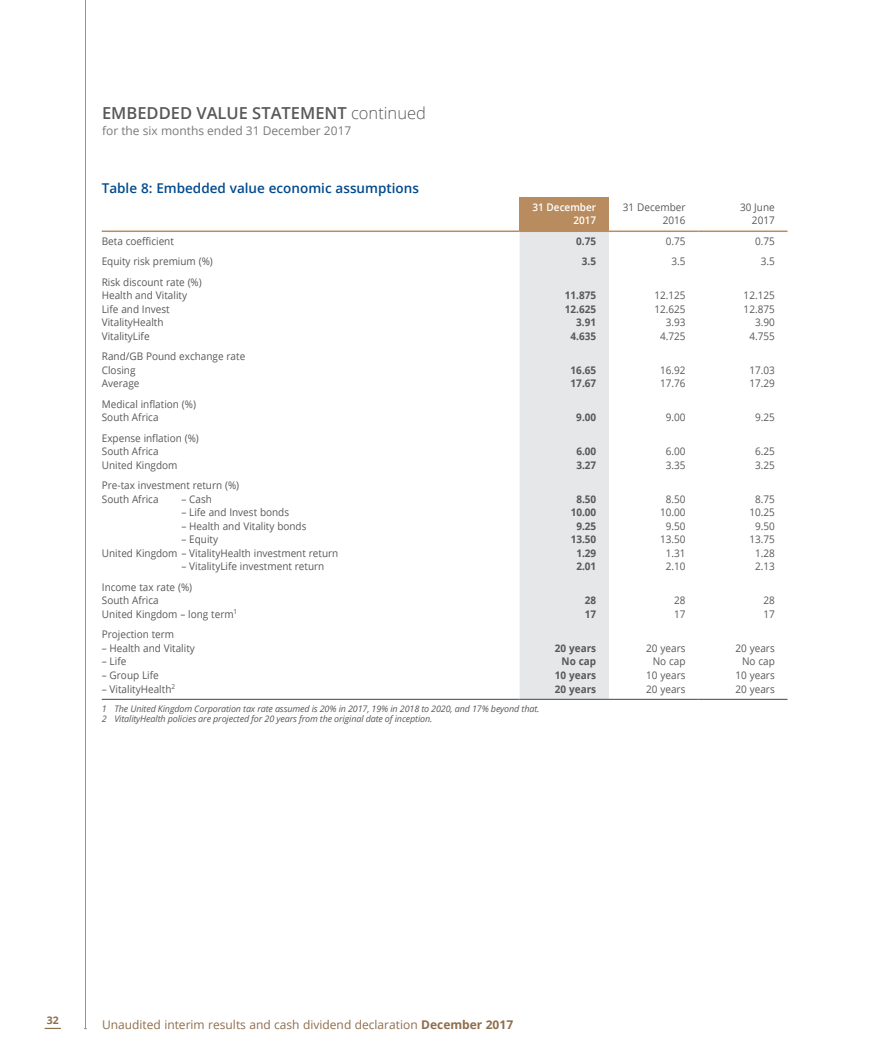
<style>
.page{position:relative;width:893px;height:1063px;background:#fff}
.page>*{position:absolute;margin:0;border:0;box-sizing:border-box;transform-origin:0 0}
.t1{font:600 16.5px "Open Sans";color:#57585a}
.t2{font:600 13.5px "Open Sans";color:#004a8d}
.t3{font:12px "Open Sans";color:#8f6e4c}
.t4{font:12px "Open Sans";color:#787a7d}
.t5{font:10.5px/13.5px "Open Sans";color:#57585a;scale:.95 1}
.t6{font:700 10.5px "Open Sans";color:#57585a;scale:.95 1}
.t7{font:600 10.5px/13.5px "Open Sans";color:#fff;text-align:right;scale:.95 1}
.t8{font:700 10.5px "Open Sans";color:#8f6e4c}
.t9{font:italic 9px/10.5px "Open Sans";letter-spacing:-.015em;color:#57585a}
.s1{font-weight:300}
.s2{font-weight:700}
</style>
<div class="page">
<div style="left:520px;top:197px;width:89px;height:34px;background:#b98c5f"></div>
<div style="left:520px;top:232px;width:89px;height:467px;background:#e6e7e9"></div>
<hr style="left:102px;top:699px;width:418px;height:1px;background:#57585a">
<hr style="left:520px;top:699px;width:89px;height:1px;background:#57585a">
<hr style="left:609px;top:699px;width:89px;height:1px;background:#57585a">
<hr style="left:698px;top:699px;width:89px;height:1px;background:#57585a">
<hr style="left:102px;top:231px;width:418px;height:1px;background:#b98c5f">
<hr style="left:520px;top:231px;width:89px;height:1px;background:#b98c5f">
<hr style="left:609px;top:231px;width:89px;height:1px;background:#b98c5f">
<hr style="left:698px;top:231px;width:89px;height:1px;background:#b98c5f">
<svg style="left:45px;top:1028px;width:16px;height:1px"></svg>
<hr style="left:85px;top:0;width:1px;height:1029px;background:#939598">
<h1 class="t1" style="left:102px;top:102px;width:325px">EMBEDDED VALUE STATEMENT <span class="s1">continued</span></h1>
<p class="t4" style="left:102px;top:123px;width:251px">for the six months ended 31 December 2017</p>
<p class="t2" style="left:102px;top:179px;width:319px">Table 8: Embedded value economic assumptions</p>
<p class="t7" style="left:532px;top:200px;width:69px">31 December<br>2017</p>
<p class="t5" style="left:623px;top:200px;width:67px;text-align:right">31 December<br>2016</p>
<p class="t5" style="left:740px;top:200px;width:38px;text-align:right">30 June<br>2017</p>
<p class="t5" style="left:102px;top:234px;width:77px">Beta coefficient</p>
<p class="t6" style="left:576px;top:234px;width:22px">0.75</p>
<p class="t5" style="left:666px;top:234px;width:22px">0.75</p>
<p class="t5" style="left:755px;top:234px;width:22px">0.75</p>
<p class="t5" style="left:102px;top:254px;width:118px">Equity risk premium (%)</p>
<p class="t6" style="left:582px;top:254px;width:16px">3.5</p>
<p class="t5" style="left:671px;top:254px;width:16px">3.5</p>
<p class="t5" style="left:761px;top:254px;width:16px">3.5</p>
<p class="t5" style="left:102px;top:275px;width:107px">Risk discount rate (%)<br>Health and Vitality</p>
<p class="t6" style="left:565px;top:288px;width:34px">11.875</p>
<p class="t5" style="left:654px;top:288px;width:34px">12.125</p>
<p class="t5" style="left:744px;top:288px;width:34px">12.125</p>
<p class="t5" style="left:102px;top:302px;width:73px">Life and Invest</p>
<p class="t6" style="left:565px;top:301px;width:34px">12.625</p>
<p class="t5" style="left:654px;top:302px;width:34px">12.625</p>
<p class="t5" style="left:744px;top:302px;width:34px">12.875</p>
<p class="t5" style="left:102px;top:315px;width:67px">VitalityHealth</p>
<p class="t6" style="left:576px;top:315px;width:22px">3.91</p>
<p class="t5" style="left:666px;top:315px;width:22px">3.93</p>
<p class="t5" style="left:755px;top:315px;width:22px">3.90</p>
<p class="t5" style="left:102px;top:329px;width:52px">VitalityLife</p>
<p class="t6" style="left:571px;top:329px;width:28px">4.635</p>
<p class="t5" style="left:660px;top:329px;width:28px">4.725</p>
<p class="t5" style="left:749px;top:329px;width:28px">4.755</p>
<p class="t5" style="left:102px;top:349px;width:152px">Rand/GB Pound exchange rate<br>Closing</p>
<p class="t6" style="left:571px;top:363px;width:28px">16.65</p>
<p class="t5" style="left:660px;top:363px;width:28px">16.92</p>
<p class="t5" style="left:749px;top:363px;width:28px">17.03</p>
<p class="t5" style="left:102px;top:376px;width:41px">Average</p>
<p class="t6" style="left:571px;top:376px;width:28px">17.67</p>
<p class="t5" style="left:660px;top:376px;width:28px">17.76</p>
<p class="t5" style="left:749px;top:376px;width:28px">17.29</p>
<p class="t5" style="left:102px;top:397px;width:101px">Medical inflation (%)<br>South Africa</p>
<p class="t6" style="left:576px;top:410px;width:22px">9.00</p>
<p class="t5" style="left:666px;top:410px;width:22px">9.00</p>
<p class="t5" style="left:755px;top:410px;width:22px">9.25</p>
<p class="t5" style="left:102px;top:431px;width:104px">Expense inflation (%)<br>South Africa</p>
<p class="t6" style="left:576px;top:444px;width:22px">6.00</p>
<p class="t5" style="left:666px;top:444px;width:22px">6.00</p>
<p class="t5" style="left:755px;top:444px;width:22px">6.25</p>
<p class="t5" style="left:102px;top:458px;width:81px">United Kingdom</p>
<p class="t6" style="left:576px;top:458px;width:22px">3.27</p>
<p class="t5" style="left:666px;top:458px;width:22px">3.35</p>
<p class="t5" style="left:755px;top:458px;width:22px">3.25</p>
<p class="t5" style="left:102px;top:478px;width:146px">Pre-tax investment return (%)<br>South Africa</p>
<p class="t5" style="left:181px;top:492px;width:34px">– Cash</p>
<p class="t6" style="left:576px;top:491px;width:22px">8.50</p>
<p class="t5" style="left:666px;top:492px;width:22px">8.50</p>
<p class="t5" style="left:755px;top:492px;width:22px">8.75</p>
<p class="t5" style="left:181px;top:505px;width:115px">– Life and Invest bonds</p>
<p class="t6" style="left:571px;top:505px;width:28px">10.00</p>
<p class="t5" style="left:660px;top:505px;width:28px">10.00</p>
<p class="t5" style="left:749px;top:505px;width:28px">10.25</p>
<p class="t5" style="left:181px;top:519px;width:133px">– Health and Vitality bonds</p>
<p class="t6" style="left:576px;top:519px;width:22px">9.25</p>
<p class="t5" style="left:666px;top:519px;width:22px">9.50</p>
<p class="t5" style="left:755px;top:519px;width:22px">9.50</p>
<p class="t5" style="left:181px;top:533px;width:40px">– Equity</p>
<p class="t6" style="left:571px;top:532px;width:28px">13.50</p>
<p class="t5" style="left:660px;top:533px;width:28px">13.50</p>
<p class="t5" style="left:749px;top:533px;width:28px">13.75</p>
<p class="t5" style="left:102px;top:546px;width:250px">United Kingdom – VitalityHealth investment return</p>
<p class="t6" style="left:576px;top:546px;width:22px">1.29</p>
<p class="t5" style="left:666px;top:546px;width:22px">1.31</p>
<p class="t5" style="left:755px;top:546px;width:22px">1.28</p>
<p class="t5" style="left:181px;top:560px;width:152px">– VitalityLife investment return</p>
<p class="t6" style="left:576px;top:559px;width:22px">2.01</p>
<p class="t5" style="left:666px;top:560px;width:22px">2.10</p>
<p class="t5" style="left:755px;top:560px;width:22px">2.13</p>
<p class="t5" style="left:102px;top:580px;width:96px">Income tax rate (%)<br>South Africa</p>
<p class="t6" style="left:585px;top:593px;width:13px">28</p>
<p class="t5" style="left:674px;top:594px;width:14px">28</p>
<p class="t5" style="left:763px;top:594px;width:14px">28</p>
<p class="t5" style="left:102px;top:607px;width:144px">United Kingdom – long term<sup>1</sup></p>
<p class="t6" style="left:585px;top:607px;width:13px">17</p>
<p class="t5" style="left:674px;top:607px;width:14px">17</p>
<p class="t5" style="left:763px;top:607px;width:14px">17</p>
<p class="t5" style="left:102px;top:627px;width:78px">Projection term</p>
<p class="t5" style="left:102px;top:641px;width:100px">– Health and Vitality</p>
<p class="t6" style="left:555px;top:641px;width:45px">20 years</p>
<p class="t5" style="left:646px;top:641px;width:43px">20 years</p>
<p class="t5" style="left:735px;top:641px;width:43px">20 years</p>
<p class="t5" style="left:102px;top:655px;width:27px">– Life</p>
<p class="t6" style="left:562px;top:654px;width:38px">No cap</p>
<p class="t5" style="left:653px;top:655px;width:36px">No cap</p>
<p class="t5" style="left:742px;top:655px;width:36px">No cap</p>
<p class="t5" style="left:102px;top:668px;width:61px">– Group Life</p>
<p class="t6" style="left:555px;top:668px;width:45px">10 years</p>
<p class="t5" style="left:646px;top:668px;width:43px">10 years</p>
<p class="t5" style="left:735px;top:668px;width:43px">10 years</p>
<p class="t5" style="left:102px;top:682px;width:79px">– VitalityHealth<sup>2</sup></p>
<p class="t6" style="left:555px;top:681px;width:45px">20 years</p>
<p class="t5" style="left:646px;top:682px;width:43px">20 years</p>
<p class="t5" style="left:735px;top:682px;width:43px">20 years</p>
<p class="t9" style="left:102px;top:703px;width:439px">1 The United Kingdom Corporation tax rate assumed is 20% in 2017, 19% in 2018 to 2020, and 17% beyond that.<br>2 VitalityHealth policies are projected for 20 years from the original date of inception.</p>
<p class="t8" style="left:47px;top:1012px;width:13px">32</p>
<p class="t3" style="left:102px;top:1016px;width:413px">Unaudited interim results and cash dividend declaration <span class="s2">December 2017</span></p>
</div>
